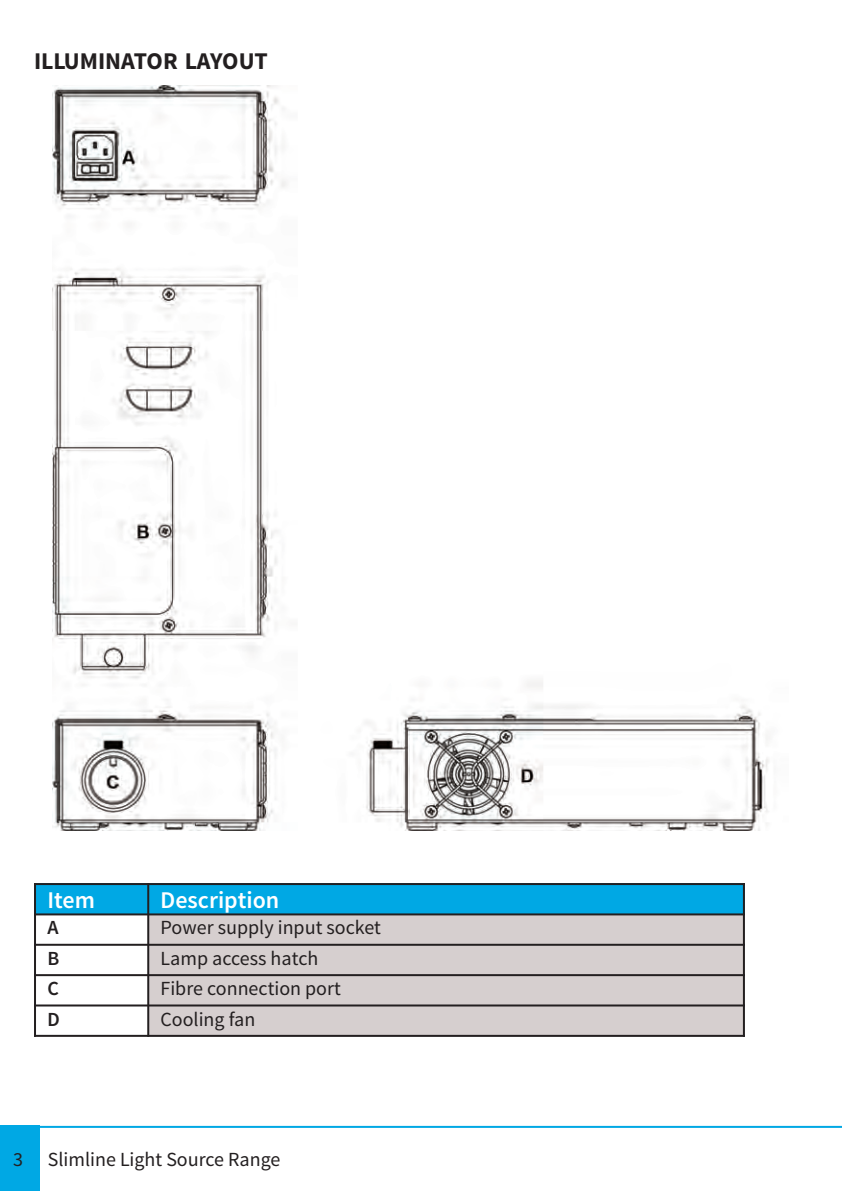
<style>
.page{position:relative;width:842px;height:1191px;background:#fff}
.page>*{position:absolute;margin:0;border:0;box-sizing:border-box;transform-origin:0 0}
.t1{font:700 24px "Source Sans Pro";color:#231f20}
.t2{font:600 24px "Source Sans Pro";color:#fff}
.t3{font:20px "Source Sans Pro";color:#231f20}
.t4{font:600 20px "Source Sans Pro";color:#231f20}
</style>
<div class="page">
<div style="left:0;top:1125px;width:39px;height:66px;background:#00a8e4"></div>
<hr style="left:0;top:1125px;width:842px;height:2px;background:#00a8e4">
<img style="left:52px;top:85px;width:717px;height:745px">
<div style="left:34px;top:883px;width:114px;height:31px;background:#00a8e4"></div>
<div style="left:148px;top:883px;width:597px;height:31px;background:#00a8e4"></div>
<div style="left:148px;top:914px;width:597px;height:30px;background:#d6cfcf"></div>
<div style="left:148px;top:944px;width:597px;height:31px;background:#d6cfcf"></div>
<div style="left:148px;top:975px;width:597px;height:30px;background:#d6cfcf"></div>
<div style="left:148px;top:1005px;width:597px;height:31px;background:#d6cfcf"></div>
<hr style="left:34px;top:883px;width:2px;height:153px;background:#231f20">
<hr style="left:147px;top:883px;width:2px;height:153px;background:#231f20">
<hr style="left:743px;top:883px;width:2px;height:153px;background:#231f20">
<hr style="left:34px;top:883px;width:711px;height:2px;background:#231f20">
<hr style="left:34px;top:913px;width:711px;height:2px;background:#231f20">
<hr style="left:34px;top:943px;width:711px;height:2px;background:#231f20">
<hr style="left:34px;top:974px;width:711px;height:2px;background:#231f20">
<hr style="left:34px;top:1004px;width:711px;height:2px;background:#231f20">
<hr style="left:34px;top:1034px;width:711px;height:2px;background:#231f20">
<p class="t1" style="left:34px;top:52px;width:235px">ILLUMINATOR LAYOUT</p>
<p class="t2" style="left:47px;top:891px;width:49px">Item</p>
<p class="t2" style="left:161px;top:891px;width:120px">Description</p>
<p class="t4" style="left:47px;top:920px;width:13px">A</p>
<p class="t3" style="left:161px;top:920px;width:222px">Power supply input socket</p>
<p class="t4" style="left:47px;top:950px;width:13px">B</p>
<p class="t3" style="left:161px;top:950px;width:159px">Lamp access hatch</p>
<p class="t4" style="left:47px;top:981px;width:13px">C</p>
<p class="t3" style="left:161px;top:981px;width:182px">Fibre connection port</p>
<p class="t4" style="left:47px;top:1011px;width:14px">D</p>
<p class="t3" style="left:161px;top:1011px;width:96px">Cooling fan</p>
<p class="t3" style="left:13px;top:1152px;width:269px">3 Slimline Light Source Range</p>
</div>
